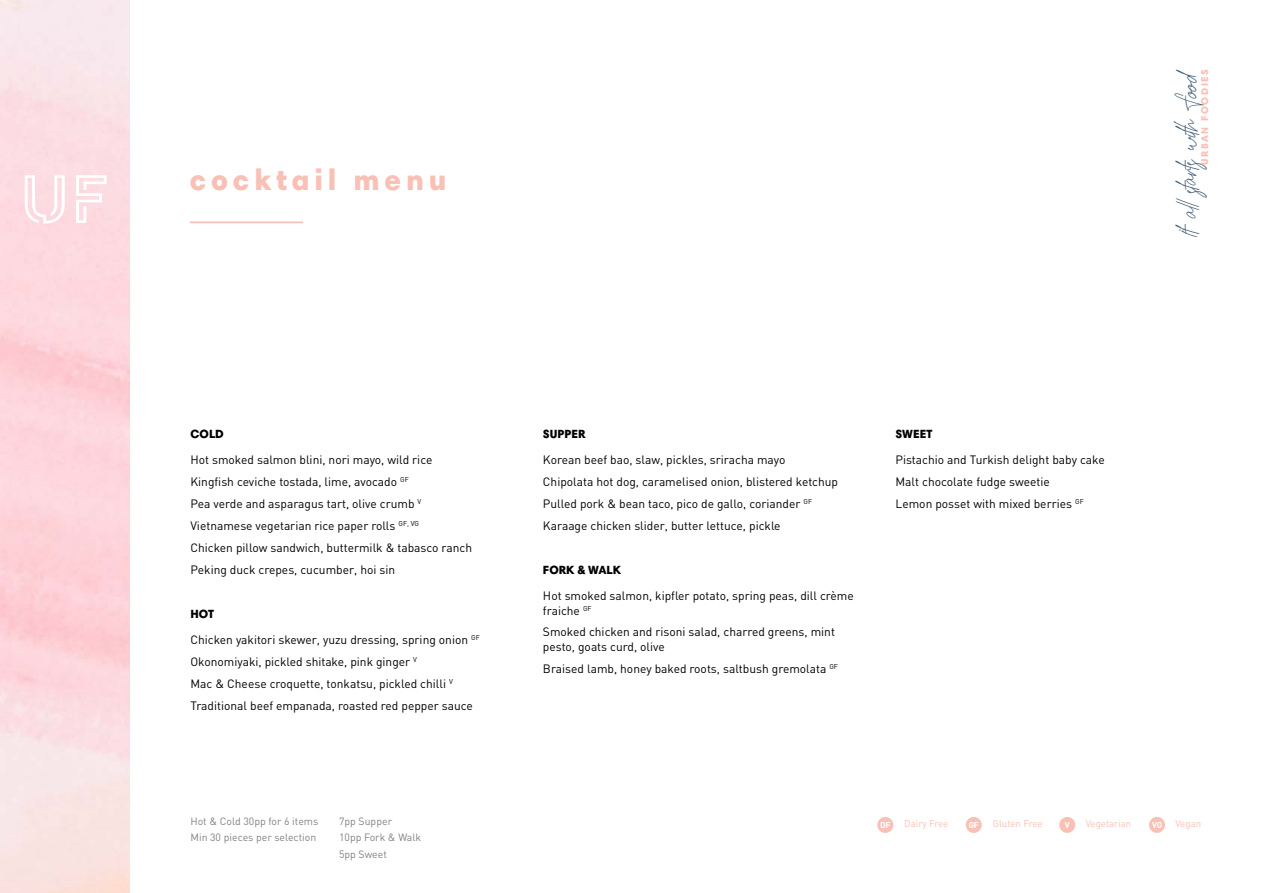
<style>
.page{position:relative;width:1263px;height:893px;background:#fff}
.page>*{position:absolute;margin:0;border:0;box-sizing:border-box;transform-origin:0 0}
.t1{font:900 30px "Harmonia Sans Std";letter-spacing:.16em;color:#f9c0b5}
.t2{font:26.1px "Hamillton Demo";color:#435e76}
.t3{font:12px/21.9px "DIN";color:#000}
.t4{font:900 12px "Harmonia Sans Std";color:#000}
.t5{font:10.5px/16.5px "DIN";color:#808285}
.t6{font:900 10.05px "Harmonia Sans Std";letter-spacing:.16em;color:#f9c0b5}
.t7{font:9.6px "DIN";color:#f9c0b5}
.t8{font:700 8.4px "DIN";color:#fff}
</style>
<div class="page">
<div style="left:1059px;top:817px;width:16px;height:16px;background:#f9c0b5;border-radius:50%"></div>
<div style="left:966px;top:817px;width:16px;height:16px;background:#f9c0b5;border-radius:50%"></div>
<div style="left:877px;top:817px;width:16px;height:16px;background:#f9c0b5;border-radius:50%"></div>
<div style="left:1149px;top:817px;width:16px;height:16px;background:#f9c0b5;border-radius:50%"></div>
<svg style="left:76px;top:175px;width:31px;height:48px"></svg>
<svg style="left:25px;top:175px;width:40px;height:49px"></svg>
<hr style="left:190px;top:222px;width:113px;height:1px;background:#f6c4bd">
<h1 class="t1" style="left:190px;top:160px;width:258px">cocktail menu</h1>
<p class="t6" style="left:1198px;top:165px;width:98px;rotate:-90deg">URBAN FOODIES</p>
<h2 class="t2" style="left:1172px;top:237px;width:169px;rotate:-90deg">It all starts with Food</h2>
<p class="t4" style="left:190px;top:426px;width:35px">COLD</p>
<p class="t3" style="left:190px;top:449px;width:283px">Hot smoked salmon blini, nori mayo, wild rice Kingfish ceviche tostada, lime, avocado <sup>GF<br></sup>Pea verde and asparagus tart, olive crumb <sup>V </sup>Vietnamese vegetarian rice paper rolls <sup>GF,</sup> <sup>VG<br></sup>Chicken pillow sandwich, buttermilk &amp; tabasco ranch Peking duck crepes, cucumber, hoi sin</p>
<p class="t4" style="left:190px;top:606px;width:25px">HOT</p>
<p class="t3" style="left:190px;top:628px;width:291px">Chicken yakitori skewer, yuzu dressing, spring onion <sup>GF </sup>Okonomiyaki, pickled shitake, pink ginger <sup>V<br></sup>Mac &amp; Cheese croquette, tonkatsu, pickled chilli <sup>V </sup>Traditional beef empanada, roasted red pepper sauce</p>
<p class="t4" style="left:543px;top:426px;width:44px">SUPPER</p>
<p class="t3" style="left:543px;top:449px;width:297px">Korean beef bao, slaw, pickles, sriracha mayo Chipolata hot dog, caramelised onion, blistered ketchup Pulled pork &amp; bean taco, pico de gallo, coriander <sup>GF </sup>Karaage chicken slider, butter lettuce, pickle</p>
<p class="t4" style="left:543px;top:562px;width:79px">FORK &amp; WALK</p>
<p class="t3" style="left:543px;top:588px;width:312px;line-height:14.4px">Hot smoked salmon, kipfler potato, spring peas, dill crème fraiche <sup>GF</sup></p>
<p class="t3" style="left:543px;top:625px;width:294px;line-height:14.4px">Smoked chicken and risoni salad, charred greens, mint pesto, goats curd, olive</p>
<p class="t3" style="left:543px;top:657px;width:296px">Braised lamb, honey baked roots, saltbush gremolata <sup>GF</sup></p>
<p class="t4" style="left:895px;top:426px;width:38px">SWEET</p>
<p class="t3" style="left:895px;top:449px;width:211px">Pistachio and Turkish delight baby cake<br>Malt chocolate fudge sweetie<br>Lemon posset with mixed berries <sup>GF</sup></p>
<p class="t5" style="left:190px;top:812px;width:129px">Hot &amp; Cold 30pp for 6 items<br>Min 30 pieces per selection</p>
<p class="t5" style="left:339px;top:812px;width:84px">7pp Supper<br>10pp Fork &amp; Walk<br>5pp Sweet</p>
<p class="t8" style="left:880px;top:820px;width:12px">DF</p>
<p class="t7" style="left:904px;top:818px;width:46px">Dairy Free</p>
<p class="t8" style="left:969px;top:820px;width:11px">GF</p>
<p class="t7" style="left:993px;top:818px;width:51px">Gluten Free</p>
<p class="t8" style="left:1065px;top:820px;width:6px">V</p>
<p class="t7" style="left:1086px;top:818px;width:47px">Vegetarian</p>
<p class="t8" style="left:1152px;top:820px;width:12px">VG</p>
<p class="t7" style="left:1175px;top:818px;width:27px">Vegan</p>
</div>
